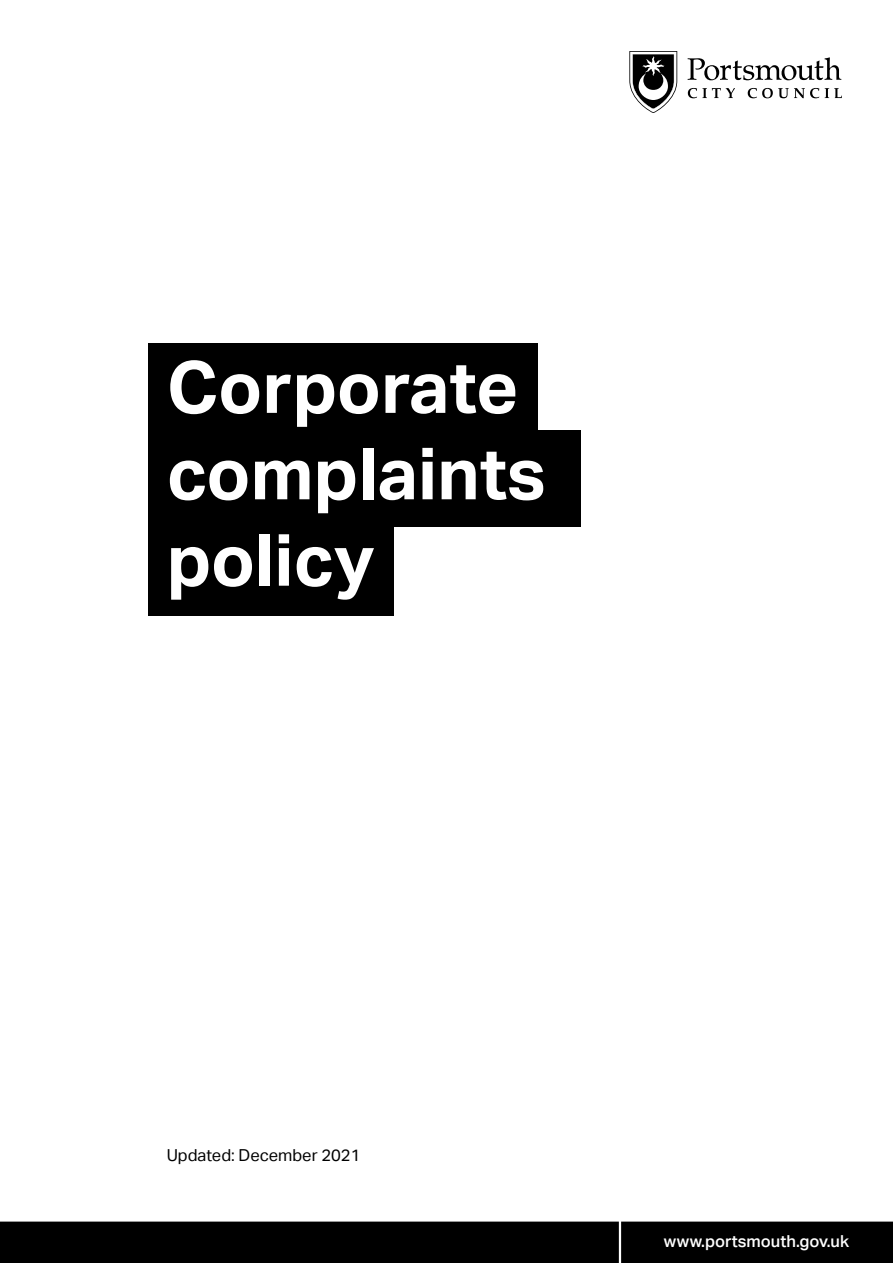
<style>
.page{position:relative;width:893px;height:1263px;background:#fff}
.page>*{position:absolute;margin:0;border:0;box-sizing:border-box;transform-origin:0 0}
.t1{font:700 72px/86.4px "Aktiv Grotesk";color:#fff}
.t2{font:500 16.5px "Aktiv Grotesk";color:#fff}
.t3{font:16.5px "Aktiv Grotesk";color:#000}
</style>
<div class="page">
<div style="left:148px;top:343px;width:389px;height:97px;background:#000"></div>
<div style="left:148px;top:430px;width:432px;height:97px;background:#000"></div>
<div style="left:148px;top:519px;width:246px;height:97px;background:#000"></div>
<div style="left:621px;top:1220px;width:272px;height:43px;background:#000"></div>
<div style="left:0;top:1220px;width:620px;height:43px;background:#000"></div>
<hr style="left:619px;top:1220px;width:2px;height:43px;background:#fff">
<hr style="left:0;top:1219px;width:893px;height:2px;background:#fff">
<svg style="left:629px;top:51px;width:48px;height:62px"></svg>
<svg style="left:688px;top:57px;width:153px;height:23px"></svg>
<svg style="left:688px;top:88px;width:47px;height:10px"></svg>
<svg style="left:748px;top:88px;width:71px;height:10px"></svg>
<svg style="left:825px;top:88px;width:17px;height:10px"></svg>
<h1 class="t1" style="left:167px;top:345px;width:381px">Corporate complaints policy</h1>
<p class="t3" style="left:167px;top:1145px;width:195px">Updated: December 2021</p>
<p class="t2" style="left:664px;top:1231px;width:187px">www.portsmouth.gov.uk</p>
</div>
